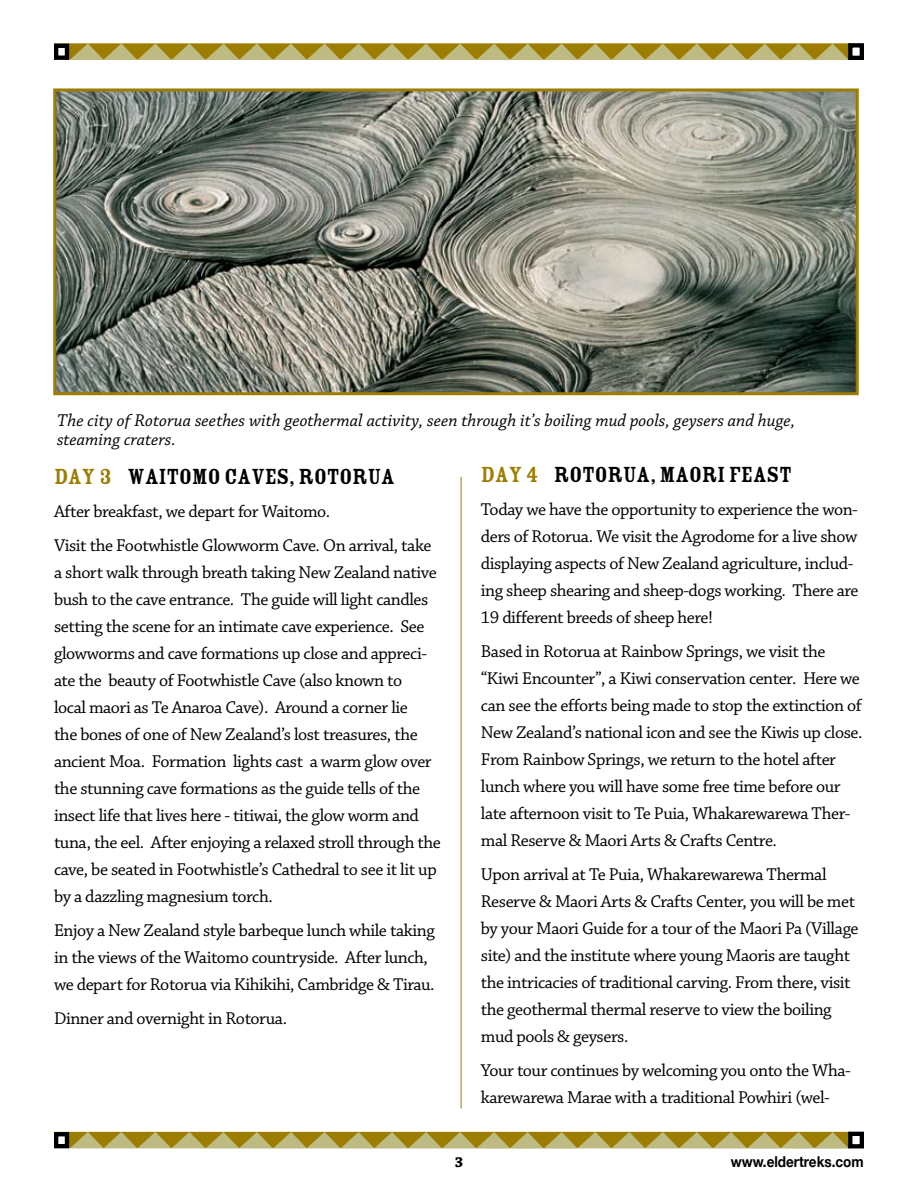
<style>
.page{position:relative;width:918px;height:1188px;background:#fff}
.page>*{position:absolute;margin:0;border:0;box-sizing:border-box;transform-origin:0 0}
.t1{font:24px "Rosewood Std Fill";letter-spacing:-.025em;color:#000}
.t2{font:18px/27px "Chaparral Pro";letter-spacing:-.025em;color:#000}
.t3{font:italic 18px/19.5px "Chaparral Pro";color:#000}
.t4{font:700 15px "Helvetica Neue";color:#000;scale:.9 1}
.t5{font:700 15px "Chaparral Pro";color:#000}
.s1{color:#9d7d00}
</style>
<div class="page">
<svg style="left:70px;top:1132px;width:779px;height:17px"></svg>
<div style="left:54px;top:1132px;width:15px;height:16px;border:4px solid #000"></div>
<div style="left:848px;top:1132px;width:16px;height:16px;border:4px solid #000"></div>
<svg style="left:70px;top:43px;width:778px;height:17px"></svg>
<div style="left:54px;top:44px;width:15px;height:16px;border:4px solid #000"></div>
<div style="left:848px;top:43px;width:16px;height:17px;border:4px solid #000"></div>
<hr style="left:461px;top:477px;width:1px;height:631px;background:#9d7d00">
<img style="left:57px;top:92px;width:798px;height:299px">
<div style="left:53px;top:88px;width:806px;height:307px;border:3px solid #9d7d00"></div>
<p class="t3" style="left:57px;top:411px;width:740px">The city of Rotorua seethes with geothermal activity, seen through it’s boiling mud pools, geysers and huge, steaming craters.</p>
<h1 class="t1" style="left:54px;top:463px;width:340px"><span class="s1">DAY 3</span> WAITOMO CAVES, ROTORUA</h1>
<p class="t2" style="left:54px;top:495px;width:379px;line-height:33.8px">After breakfast, we depart for Waitomo.<br>Visit the Footwhistle Glowworm Cave. On arrival, take</p>
<p class="t2" style="left:54px;top:560px;width:389px">a short walk through breath taking New Zealand native bush to the cave entrance. The guide will light candles setting the scene for an intimate cave experience. See glowworms and cave formations up close and appreci&shy;ate the beauty of Footwhistle Cave (also known to<br>local maori as Te Anaroa Cave). Around a corner lie<br>the bones of one of New Zealand’s lost treasures, the ancient Moa. Formation lights cast a warm glow over the stunning cave formations as the guide tells of the insect life that lives here - titiwai, the glow worm and tuna, the eel. After enjoying a relaxed stroll through the cave, be seated in Footwhistle’s Cathedral to see it lit up by a dazzling magnesium torch.</p>
<p class="t2" style="left:54px;top:917px;width:382px">Enjoy a New Zealand style barbeque lunch while taking in the views of the Waitomo countryside. After lunch, we depart for Rotorua via Kihikihi, Cambridge &amp; Tirau.</p>
<p class="t2" style="left:54px;top:1005px;width:235px">Dinner and overnight in Rotorua.</p>
<h1 class="t1" style="left:481px;top:461px;width:313px"><span class="s1">DAY 4</span> ROTORUA, MAORI FEAST</h1>
<p class="t2" style="left:481px;top:497px;width:379px">Today we have the opportunity to experience the won&shy;ders of Rotorua. We visit the Agrodome for a live show displaying aspects of New Zealand agriculture, includ&shy;ing sheep shearing and sheep-dogs working. There are 19 different breeds of sheep here!</p>
<p class="t2" style="left:481px;top:639px;width:383px">Based in Rotorua at Rainbow Springs, we visit the “Kiwi Encounter”, a Kiwi conservation center. Here we can see the efforts being made to stop the extinction of New Zealand’s national icon and see the Kiwis up close.<br>From Rainbow Springs, we return to the hotel after lunch where you will have some free time before our late afternoon visit to Te Puia, Whakarewarewa Ther&shy;mal Reserve &amp; Maori Arts &amp; Crafts Centre.</p>
<p class="t2" style="left:481px;top:861px;width:379px">Upon arrival at Te Puia, Whakarewarewa Thermal Reserve &amp; Maori Arts &amp; Crafts Center, you will be met by your Maori Guide for a tour of the Maori Pa (Village site) and the institute where young Maoris are taught the intricacies of traditional carving. From there, visit the geothermal thermal reserve to view the boiling mud pools &amp; geysers.</p>
<p class="t2" style="left:481px;top:1057px;width:371px">Your tour continues by welcoming you onto the Wha&shy;karewarewa Marae with a traditional Powhiri (wel-</p>
<p class="t5" style="left:455px;top:1154px;width:10px">3</p>
<p class="t4" style="left:731px;top:1153px;width:149px">www.eldertreks.com</p>
</div>
